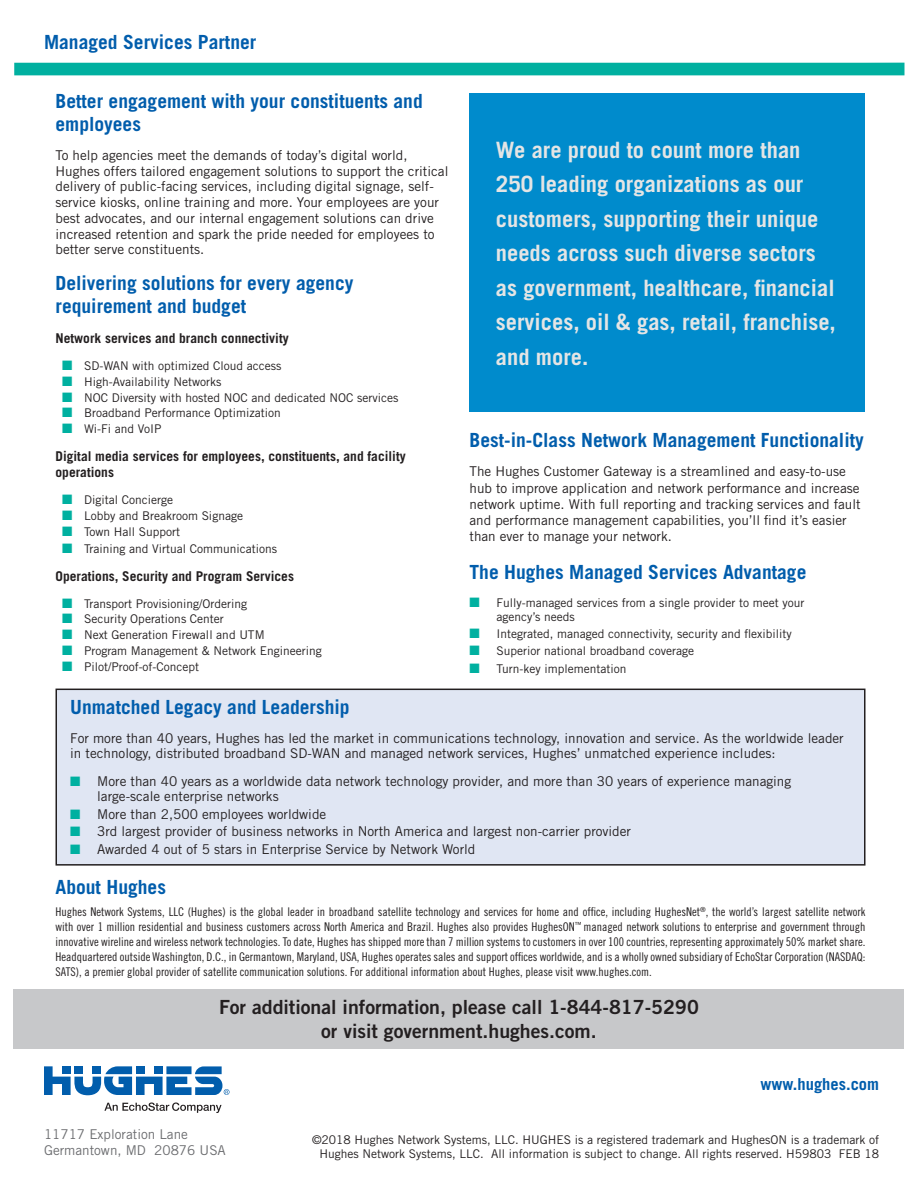
<style>
.page{position:relative;width:918px;height:1188px;background:#fff}
.page>*{position:absolute;margin:0;border:0;box-sizing:border-box;transform-origin:0 0}
.Content{font:700 22.5px/34.5px "Trade Gothic";color:#e4e5e5}
.Content-2{font:700 19.5px/22.5px "Trade Gothic";color:#015dac}
.t1{font:19.5px/23.4px "Trade Gothic Bold Two";color:#231f20;text-align:center}
.Subtitle{font:700 19.5px "Trade Gothic";color:#015dac}
.t2{font:700 16.5px "Trade Gothic";color:#015dac}
.Content-3{font:13.5px/15.8px "Trade Gothic";color:#231f20}
.Content-4{font:700 13.5px/16.2px "Trade Gothic";color:#231f20}
.t3{font:13.5px/16.2px "Trade Gothic";color:#6c6d70}
.t4{font:12px/15px "Trade Gothic Cond Eighteen";color:#231f20;text-align:justify}
.t5{font:12px/14.4px "Trade Gothic";color:#231f20;text-align:right}
.s1{font-family:"Dixieland Normal";font-size:13.5px;color:#00b0a0}
.s2{font-family:"Dixieland Normal";color:#00b0a0}
</style>
<div class="page">
<div style="left:14px;top:63px;width:890px;height:12px;background:#00b0a0"></div>
<svg style="left:44px;top:1066px;width:186px;height:29px"></svg>
<svg style="left:104px;top:1103px;width:118px;height:10px"></svg>
<div style="left:14px;top:989px;width:890px;height:59px;background:#c7c8ca"></div>
<div style="left:56px;top:689px;width:809px;height:176px;background:#e0e6f3"></div>
<div style="left:56px;top:689px;width:810px;height:177px;border:2px solid #231f20"></div>
<div style="left:469px;top:93px;width:396px;height:318px;background:#008bcc"></div>
<h2 class="Content-2" style="left:44px;top:31px;width:214px">Managed Services Partner</h2>
<p class="Content-2" style="left:56px;top:90px;width:369px">Better engagement with your constituents and employees</p>
<p class="Content-3" style="left:56px;top:147px;width:394px">To help agencies meet the demands of today’s digital world, Hughes offers tailored engagement solutions to support the critical delivery of public-facing services, including digital signage, self&shy;service kiosks, online training and more. Your employees are your best advocates, and our internal engagement solutions can drive increased retention and spark the pride needed for employees to better serve constituents.</p>
<p class="Content-2" style="left:56px;top:272px;width:299px">Delivering solutions for every agency requirement and budget</p>
<p class="Content-4" style="left:56px;top:330px;width:235px">Network services and branch connectivity</p>
<p class="t5" style="left:62px;top:358px;width:221px"><span class="s1">Q</span> SD-WAN with optimized Cloud access</p>
<p class="t5" style="left:62px;top:374px;width:161px"><span class="s1">Q</span> High-Availability Networks</p>
<p class="t5" style="left:62px;top:390px;width:338px"><span class="s1">Q</span> NOC Diversity with hosted NOC and dedicated NOC services</p>
<p class="t5" style="left:62px;top:406px;width:220px"><span class="s1">Q</span> Broadband Performance Optimization</p>
<p class="t5" style="left:62px;top:422px;width:101px"><span class="s1">Q</span> Wi-Fi and VoIP</p>
<p class="Content-4" style="left:56px;top:448px;width:352px">Digital media services for employees, constituents, and facility operations</p>
<p class="t5" style="left:62px;top:493px;width:112px"><span class="s1">Q</span> Digital Concierge</p>
<p class="t5" style="left:62px;top:509px;width:182px"><span class="s1">Q</span> Lobby and Breakroom Signage</p>
<p class="t5" style="left:62px;top:524px;width:119px"><span class="s1">Q</span> Town Hall Support</p>
<p class="t5" style="left:62px;top:541px;width:216px"><span class="s1">Q</span> Training and Virtual Communications</p>
<p class="Content-4" style="left:56px;top:567px;width:240px">Operations, Security and Program Services</p>
<p class="t5" style="left:62px;top:596px;width:186px"><span class="s1">Q</span> Transport Provisioning/Ordering</p>
<p class="t5" style="left:62px;top:612px;width:163px"><span class="s1">Q</span> Security Operations Center</p>
<p class="t5" style="left:62px;top:628px;width:204px"><span class="s1">Q</span> Next Generation Firewall and UTM</p>
<p class="t5" style="left:62px;top:644px;width:261px"><span class="s1">Q</span> Program Management &amp; Network Engineering</p>
<p class="t5" style="left:62px;top:660px;width:139px"><span class="s1">Q</span> Pilot/Proof-of-Concept</p>
<p class="Content" style="left:496px;top:132px;width:342px">We are proud to count more than<br>250 leading organizations as our customers, supporting their unique needs across such diverse sectors as government, healthcare, financial services, oil &amp; gas, retail, franchise, and more.</p>
<p class="Subtitle" style="left:470px;top:428px;width:396px">Best-in-Class Network Management Functionality</p>
<p class="Content-3" style="left:470px;top:463px;width:393px;line-height:16.2px">The Hughes Customer Gateway is a streamlined and easy-to-use hub to improve application and network performance and increase network uptime. With full reporting and tracking services and fault and performance management capabilities, you’ll find it’s easier than ever to manage your network.</p>
<p class="Content-2" style="left:470px;top:560px;width:338px">The Hughes Managed Services Advantage</p>
<p class="t5" style="left:497px;top:595px;width:309px;text-align:left;text-indent:-27px"><span class="s1">Q</span> Fully-managed services from a single provider to meet your agency’s needs</p>
<p class="t5" style="left:470px;top:626px;width:324px"><span class="s1">Q</span> Integrated, managed connectivity, security and flexibility</p>
<p class="t5" style="left:470px;top:643px;width:226px"><span class="s1">Q</span> Superior national broadband coverage</p>
<p class="t5" style="left:470px;top:662px;width:158px"><span class="s1">Q</span> Turn-key implementation</p>
<p class="Content-2" style="left:70px;top:696px;width:281px">Unmatched Legacy and Leadership</p>
<p class="Content-3" style="left:70px;top:730px;width:775px;line-height:15px">For more than 40 years, Hughes has led the market in communications technology, innovation and service. As the worldwide leader in technology, distributed broadband SD-WAN and managed network services, Hughes’ unmatched experience includes:</p>
<p class="Content-3" style="left:97px;top:774px;width:695px;line-height:15px;text-indent:-27px"><span class="s2">Q</span> More than 40 years as a worldwide data network technology provider, and more than 30 years of experience managing large-scale enterprise networks</p>
<p class="Content-3" style="left:70px;top:806px;width:258px"><span class="s2">Q</span> More than 2,500 employees worldwide</p>
<p class="Content-3" style="left:70px;top:823px;width:562px"><span class="s2">Q</span> 3rd largest provider of business networks in North America and largest non-carrier provider</p>
<p class="Content-3" style="left:70px;top:841px;width:407px"><span class="s2">Q</span> Awarded 4 out of 5 stars in Enterprise Service by Network World</p>
<h2 class="Content-2" style="left:56px;top:875px;width:112px">About Hughes</h2>
<p class="t4" style="left:56px;top:904px;width:812px">Hughes Network Systems, LLC (Hughes) is the global leader in broadband satellite technology and services for home and office, including HughesNet<sup>®</sup>, the world’s largest satellite network with over 1 million residential and business customers across North America and Brazil. Hughes also provides HughesON<sup>™</sup> managed network solutions to enterprise and government through innovative wireline and wireless network technologies. To date, Hughes has shipped more than 7 million systems to customers in over 100 countries, representing approximately 50% market share.<br>Headquartered outside Washington, D.C., in Germantown, Maryland, USA, Hughes operates sales and support offices worldwide, and is a wholly owned subsidiary of EchoStar Corporation (NASDAQ:<br>SATS), a premier global provider of satellite communication solutions. For additional information about Hughes, please visit www.hughes.com.</p>
<h2 class="t1" style="left:219px;top:995px;width:481px">For additional information, please call 1-844-817-5290 or visit government.hughes.com.</h2>
<p class="t2" style="left:761px;top:1074px;width:120px">www.hughes.com</p>
<p class="t3" style="left:44px;top:1126px;width:183px">11717 Exploration Lane<br>Germantown, MD 20876 USA</p>
<p class="t5" style="left:312px;top:1132px;width:569px">©2018 Hughes Network Systems, LLC. HUGHES is a registered trademark and HughesON is a trademark of<br>Hughes Network Systems, LLC. All information is subject to change. All rights reserved. H59803 FEB 18</p>
</div>
